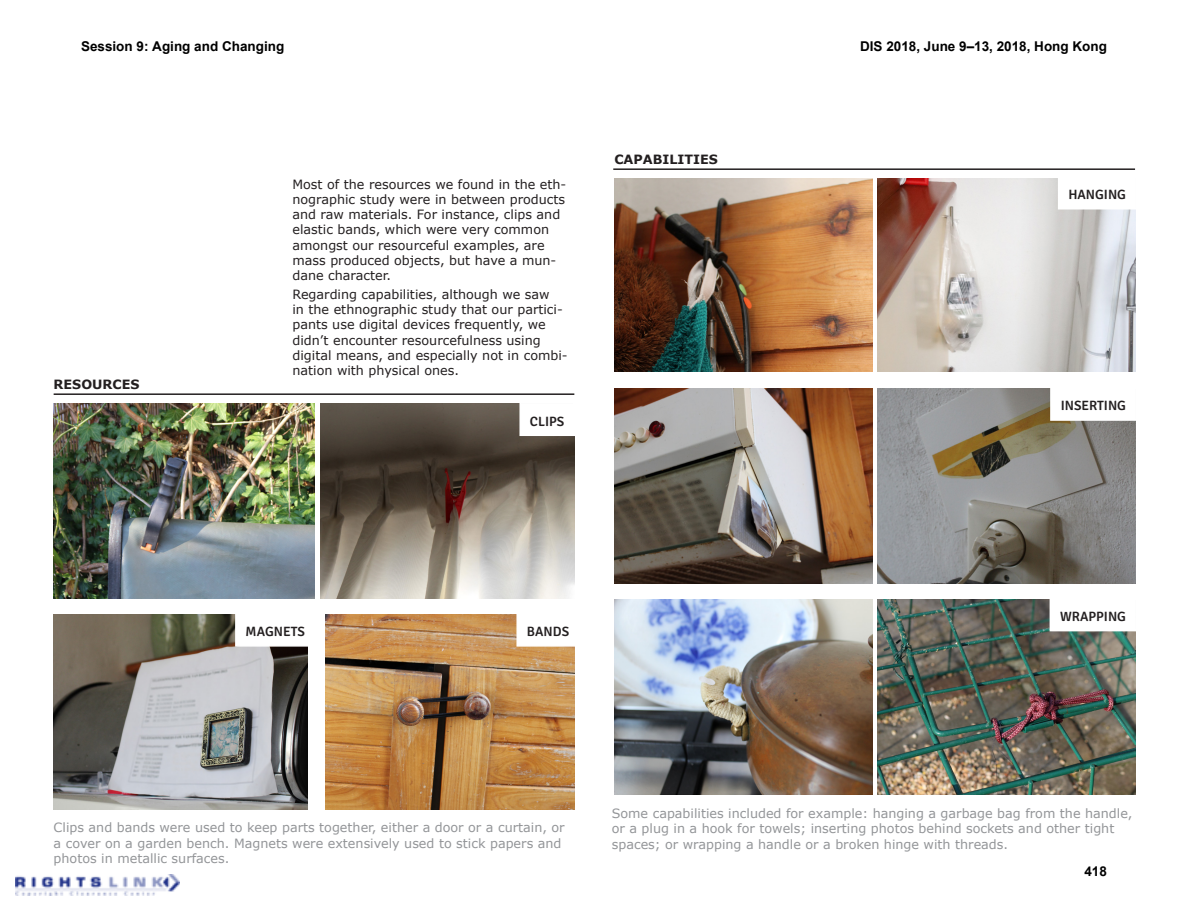
<style>
.page{position:relative;width:1188px;height:918px;background:#fff}
.page>*{position:absolute;margin:0;border:0;box-sizing:border-box;transform-origin:0 0}
.t1{font:700 13.5px "Arial";color:#000}
.labels{font:600 13.5px "Signika Negative";color:#231f20}
.text{font:12.75px/15.3px "Verdana";color:#231f20}
.notas{font:12.75px/15.3px "Verdana";color:#939598}
.boldish{font:700 12.75px "Verdana";color:#231f20}
</style>
<div class="page">
<hr style="left:54px;top:393px;width:520px;height:2px;background:#231f20">
<hr style="left:613px;top:168px;width:522px;height:2px;background:#231f20">
<img style="left:614px;top:179px;width:258px;height:192px">
<img style="left:877px;top:179px;width:258px;height:192px">
<img style="left:614px;top:389px;width:258px;height:195px">
<img style="left:877px;top:389px;width:258px;height:195px">
<img style="left:54px;top:404px;width:261px;height:195px">
<img style="left:321px;top:404px;width:253px;height:195px">
<img style="left:614px;top:599px;width:258px;height:195px">
<img style="left:877px;top:599px;width:258px;height:195px">
<img style="left:54px;top:614px;width:253px;height:195px">
<img style="left:325px;top:614px;width:249px;height:195px">
<svg style="left:1057px;top:178px;width:79px;height:32px"></svg>
<svg style="left:1049px;top:388px;width:87px;height:34px"></svg>
<svg style="left:1049px;top:599px;width:87px;height:33px"></svg>
<svg style="left:519px;top:403px;width:56px;height:34px"></svg>
<svg style="left:516px;top:614px;width:59px;height:33px"></svg>
<svg style="left:234px;top:614px;width:74px;height:33px"></svg>
<img style="left:15px;top:874px;width:165px;height:22px">
<p class="t1" style="left:81px;top:38px;width:205px">Session 9: Aging and Changing</p>
<p class="t1" style="left:860px;top:38px;width:248px">DIS 2018, June 9–13, 2018, Hong Kong</p>
<p class="boldish" style="left:54px;top:376px;width:87px">RESOURCES</p>
<p class="text" style="left:292px;top:176px;width:275px">Most of the resources we found in the eth&shy;nographic study were in between products and raw materials. For instance, clips and elastic bands, which were very common amongst our resourceful examples, are mass produced objects, but have a mun&shy;dane character.</p>
<p class="text" style="left:292px;top:286px;width:277px">Regarding capabilities, although we saw<br>in the ethnographic study that our partici&shy;pants use digital devices frequently, we didn’t encounter resourcefulness using digital means, and especially not in combi&shy;nation with physical ones.</p>
<p class="labels" style="left:530px;top:413px;width:36px">CLIPS</p>
<p class="boldish" style="left:614px;top:151px;width:105px">CAPABILITIES</p>
<p class="labels" style="left:1068px;top:187px;width:59px">HANGING</p>
<p class="labels" style="left:1061px;top:398px;width:67px">INSERTING</p>
<p class="labels" style="left:246px;top:624px;width:61px">MAGNETS</p>
<p class="labels" style="left:527px;top:624px;width:44px">BANDS</p>
<p class="labels" style="left:1060px;top:608px;width:67px">WRAPPING</p>
<p class="notas" style="left:54px;top:820px;width:513px">Clips and bands were used to keep parts together, either a door or a curtain, or a cover on a garden bench. Magnets were extensively used to stick papers and photos in metallic surfaces.</p>
<p class="notas" style="left:612px;top:806px;width:522px">Some capabilities included for example: hanging a garbage bag from the handle, or a plug in a hook for towels; inserting photos behind sockets and other tight spaces; or wrapping a handle or a broken hinge with threads.</p>
<p class="t1" style="left:1084px;top:862px;width:24px">418</p>
</div>
